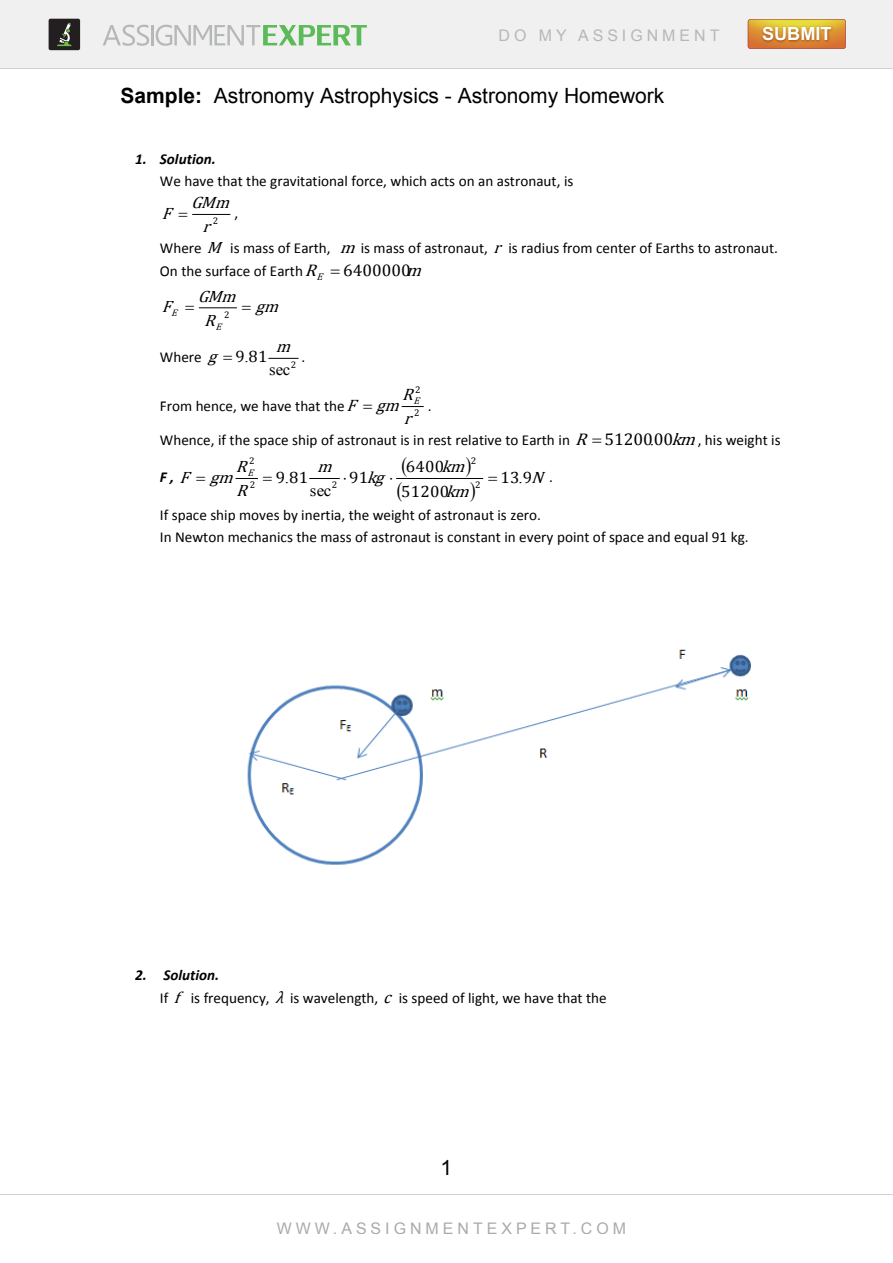
<style>
.page{position:relative;width:893px;height:1263px;background:#fff}
.page>*{position:absolute;margin:0;border:0;box-sizing:border-box;transform-origin:0 0}
.t1{font:21px "Arial";color:#000}
.t2{font:700 18.15px "Arial";color:#fff}
.t3{font:16.95px "Cambria Math";color:#000;scale:1.04 1}
.t4{font:italic 16.5px "Cambria Math";color:#000}
.t5{font:16.5px "Times New Roman";color:#000}
.t6{font:16.5px "Cambria Math";color:#000}
.t7{font:16.35px "Cambria Math";letter-spacing:.015em;color:#000}
.t8{font:italic 16.35px "Cambria Math";color:#000}
.t9{font:16.35px "Times New Roman";color:#000}
.t10{font:15.9px "Arial";letter-spacing:.25em;color:#a9aaae}
.t11{font:15.9px "Arial";letter-spacing:.25em;color:#b6b8b8}
.t12{font:15.15px/23.7px "Calibri";color:#000}
.t13{font:italic 700 15.15px "Calibri";color:#000}
.t14{font:9.6px "Cambria Math";color:#000}
.t15{font:italic 9.45px "Cambria Math";color:#000}
.t16{font:9.45px "Cambria Math";color:#000}
.s1{font-weight:700}
.s2{font-family:"Cambria Math";font-style:italic;font-size:16.35px}
.s3{font-family:"Cambria Math";font-style:italic;font-size:16.2px}
.s4{font-family:"Cambria Math";font-style:italic;font-size:16.8px}
.s5{font-family:"Cambria Math";font-size:16.8px}
.s6{font-family:"Cambria Math";font-style:italic;font-size:16.5px}
.s7{font-family:"Cambria Math";font-style:italic;font-size:16.95px}
.s8{font-family:"Times New Roman"}
.s9{font-family:"Cambria Math";font-size:16.95px}
.s10{font-family:"Calibri";font-weight:700;font-size:15.15px}
.s11{font-style:italic}
.s12{font-family:"Calibri";font-size:15.15px}
.s13{font-weight:700;font-style:italic}
.s14{font-family:"Cambria Math";font-style:italic;font-size:17.1px}
</style>
<div class="page">
<hr style="left:192px;top:214px;width:38px;height:1px;background:#000">
<hr style="left:199px;top:307px;width:38px;height:1px;background:#000">
<hr style="left:268px;top:358px;width:31px;height:1px;background:#000">
<svg style="left:402px;top:406px;width:22px;height:1px"></svg>
<svg style="left:236px;top:478px;width:22px;height:1px"></svg>
<hr style="left:309px;top:478px;width:31px;height:1px;background:#000">
<hr style="left:396px;top:478px;width:87px;height:1px;background:#000">
<img style="left:247px;top:649px;width:504px;height:216px">
<div style="left:0;top:0;width:893px;height:69px;background:#eff0ef"></div>
<div style="left:49px;top:19px;width:31px;height:31px;background:#231f20;border-radius:2px"></div>
<svg style="left:57px;top:23px;width:15px;height:23px"></svg>
<svg style="left:748px;top:19px;width:98px;height:30px"></svg>
<img style="left:758px;top:21px;width:78px;height:28px">
<svg style="left:103px;top:25px;width:46px;height:21px"></svg>
<hr style="left:151px;top:25px;width:2px;height:20px;background:#b6b8b8">
<svg style="left:156px;top:25px;width:211px;height:21px"></svg>
<hr style="left:0;top:69px;width:893px;height:1px;background:#d2d4d3">
<hr style="left:0;top:1194px;width:893px;height:1px;background:#d2d4d3">
<p class="t11" style="left:499px;top:27px;width:222px">DO MY ASSIGNMENT</p>
<p class="t2" style="left:762px;top:24px;width:71px">SUBMIT</p>
<h1 class="t1" style="left:120px;top:84px;width:545px"><span class="s1">Sample:</span> Astronomy Astrophysics - Astronomy Homework</h1>
<p class="t13" style="left:135px;top:153px;width:82px">1. Solution.</p>
<p class="t12" style="left:160px;top:170px;width:415px">We have that the gravitational force, which acts on an astronaut, is</p>
<p class="t14" style="left:213px;top:215px;width:7px">2</p>
<p class="t4" style="left:202px;top:216px;width:15px">r</p>
<p class="t4" style="left:191px;top:193px;width:45px">GMm</p>
<p class="t4" style="left:162px;top:203px;width:17px">F</p>
<p class="t12" style="left:234px;top:203px;width:5px">,</p>
<p class="t12" style="left:160px;top:237px;width:620px">Where <span class="s2">M</span> is mass of Earth, <span class="s3">m</span> is mass of astronaut, <span class="s3">r</span> is radius from center of Earths to astronaut.<br>On the surface of Earth<span class="s4">R</span><sub>E</sub> <span class="s5">6400000</span><span class="s4">m</span></p>
<p class="t8" style="left:255px;top:296px;width:30px">gm</p>
<p class="t8" style="left:204px;top:311px;width:18px">R</p>
<p class="t8" style="left:198px;top:286px;width:45px">GMm</p>
<p class="t8" style="left:162px;top:296px;width:17px">F</p>
<p class="t15" style="left:171px;top:307px;width:11px">E</p>
<p class="t16" style="left:224px;top:309px;width:7px">2</p>
<p class="t12" style="left:160px;top:347px;width:64px">Where <span class="s6">g</span></p>
<p class="t14" style="left:291px;top:359px;width:7px">2</p>
<p class="t15" style="left:216px;top:321px;width:11px">E</p>
<p class="t4" style="left:276px;top:336px;width:22px">m</p>
<p class="t6" style="left:235px;top:347px;width:34px">981</p>
<p class="t12" style="left:301px;top:347px;width:5px">.</p>
<p class="t12" style="left:160px;top:395px;width:273px">From hence, we have that the <span class="s6">F gm</span> <sup>E</sup> .</p>
<p class="t5" style="left:244px;top:348px;width:6px">.</p>
<p class="t5" style="left:269px;top:361px;width:23px">sec</p>
<p class="t14" style="left:415px;top:383px;width:7px">2</p>
<p class="t4" style="left:402px;top:384px;width:18px">R</p>
<p class="t12" style="left:160px;top:430px;width:435px">Whence, if the space ship of astronaut is in rest relative to Earth in <span class="s7">R</span></p>
<p class="t3" style="left:650px;top:429px;width:24px"><span class="s8">.</span>00</p>
<p class="t14" style="left:414px;top:407px;width:7px">2</p>
<p class="t4" style="left:404px;top:408px;width:15px">r</p>
<p class="t12" style="left:604px;top:430px;width:178px"><span class="s9">51200</span> <span class="s7">km</span>, his weight is</p>
<p class="t14" style="left:471px;top:454px;width:7px">2</p>
<p class="t14" style="left:249px;top:455px;width:7px">2</p>
<p class="t8" style="left:441px;top:457px;width:31px">km</p>
<p class="t8" style="left:236px;top:456px;width:19px">R</p>
<p class="t7" style="left:406px;top:457px;width:40px">6400</p>
<p class="t8" style="left:317px;top:457px;width:22px">m</p>
<p class="t8" style="left:160px;top:467px;width:99px"><span class="s10">F ,</span>F gm <sup>E</sup></p>
<p class="t7" style="left:500px;top:467px;width:54px">13 9<span class="s11">N</span><span class="s12">.</span></p>
<p class="t8" style="left:446px;top:481px;width:31px">km</p>
<p class="t7" style="left:349px;top:467px;width:42px">91<span class="s11">kg</span></p>
<p class="t7" style="left:276px;top:467px;width:34px">981</p>
<p class="t9" style="left:285px;top:468px;width:6px">.</p>
<p class="t12" style="left:160px;top:506px;width:590px;line-height:21.3px">If space ship moves by inertia, the weight of astronaut is zero.<br>In Newton mechanics the mass of astronaut is constant in every point of space and equal 91 kg.</p>
<p class="t9" style="left:519px;top:468px;width:6px">.</p>
<p class="t14" style="left:250px;top:479px;width:7px">2</p>
<p class="t14" style="left:332px;top:479px;width:7px">2</p>
<p class="t14" style="left:475px;top:479px;width:7px">2</p>
<p class="t8" style="left:236px;top:480px;width:19px">R</p>
<p class="t7" style="left:401px;top:481px;width:50px">51200</p>
<p class="t9" style="left:310px;top:481px;width:23px">sec</p>
<p class="t12" style="left:160px;top:965px;width:448px;line-height:22.5px;text-indent:-25px"><span class="s13">2. Solution.<br></span>If <span class="s2">f</span> is frequency, <span class="s7">λ</span> is wavelength, <span class="s14">c</span> is speed of light, we have that the</p>
<h1 class="t1" style="left:441px;top:1156px;width:13px">1</h1>
<p class="t10" style="left:277px;top:1219px;width:351px">WWW.ASSIGNMENTEXPERT.COM</p>
</div>
